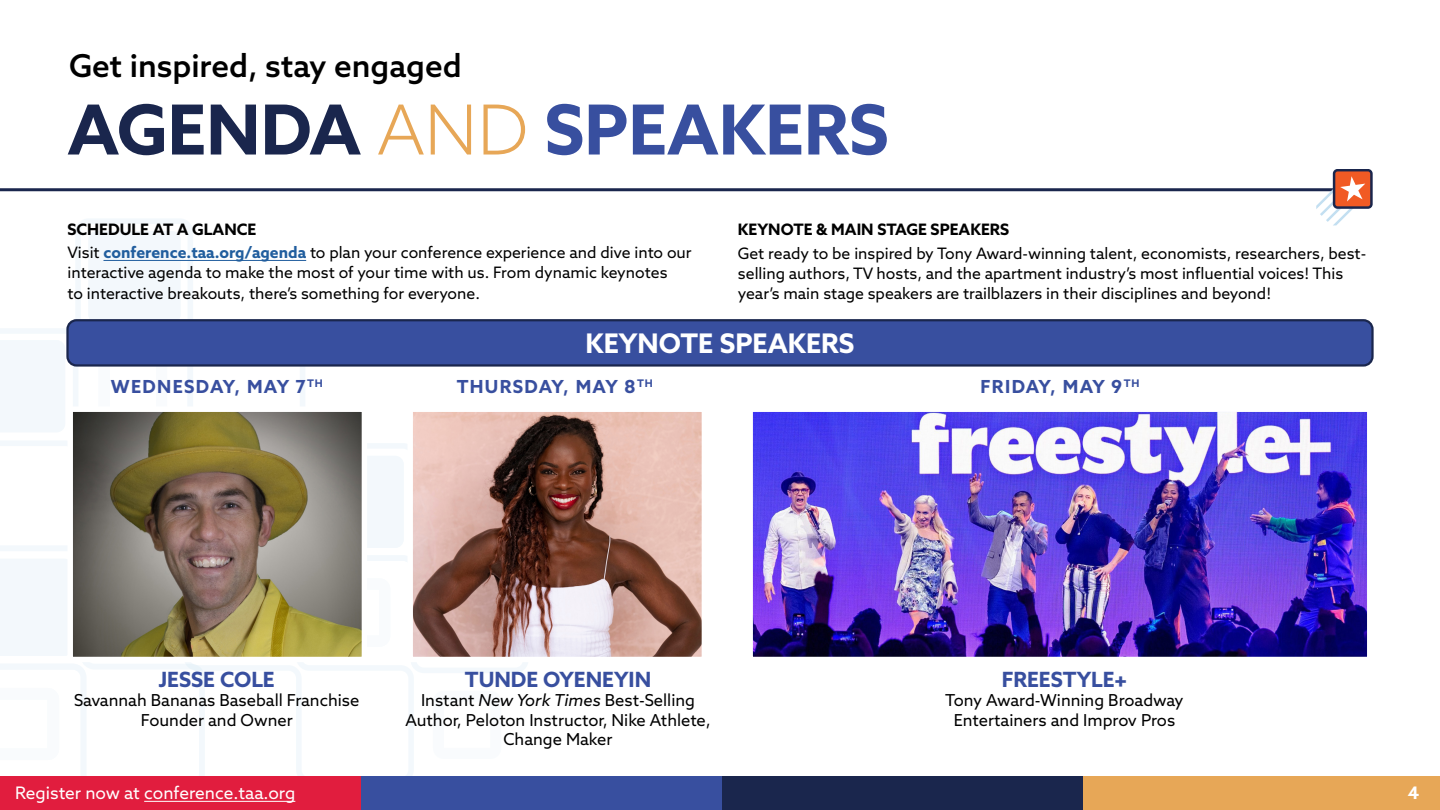
<style>
.page{position:relative;width:1440px;height:810px;background:#fff}
.page>*{position:absolute;margin:0;border:0;box-sizing:border-box;transform-origin:0 0}
.t1{font:700 69px "Azo Sans";color:#384f9f}
.t2{font:500 31.5px "Azo Sans";color:#000}
.t3{font:700 27px "Azo Sans";color:#fff}
.t4{font:700 21px "Azo Sans";color:#384f9f}
.t5{font:700 18px "Azo Sans";letter-spacing:.075em;color:#384f9f}
.t6{font:17.25px "Azo Sans";color:#fff}
.t7{font:700 17.25px "Azo Sans";color:#fff}
.t8{font:16.5px/19.5px "Azo Sans";color:#000;text-align:center}
.t9{font:15.75px/20.2px "Azo Sans";color:#000}
.t10{font:700 15.75px "Azo Sans";color:#000}
.s1{color:#1a264d}
.s2{font-weight:300;color:#e7a757}
.s3{font-weight:700}
.s4{font-weight:700;color:#215e9e}
.s5{font-style:italic}
</style>
<div class="page">
<svg style="left:76px;top:219px;width:229px;height:187px"></svg>
<svg style="left:0;top:329px;width:191px;height:447px"></svg>
<svg style="left:367px;top:443px;width:161px;height:230px;fill:#f3f8fc"></svg>
<svg style="left:184px;top:553px;width:230px;height:223px"></svg>
<div style="left:0;top:776px;width:361px;height:34px;background:#e11d3e"></div>
<div style="left:361px;top:776px;width:361px;height:34px;background:#384f9f"></div>
<div style="left:722px;top:776px;width:361px;height:34px;background:#1a264d"></div>
<div style="left:1083px;top:776px;width:357px;height:34px;background:#e7a757"></div>
<hr style="left:144px;top:801px;width:151px;height:1px;background:#fff">
<hr style="left:103px;top:260px;width:203px;height:1px;background:#215e9e">
<img style="left:74px;top:412px;width:287px;height:244px">
<div style="left:68px;top:406px;width:299px;height:256px;border:5px solid #fff"></div>
<img style="left:413px;top:412px;width:288px;height:244px">
<img style="left:753px;top:412px;width:613px;height:244px">
<div style="left:747px;top:406px;width:625px;height:256px;border:5px solid #fff"></div>
<div style="left:68px;top:320px;width:1304px;height:45px;background:#384f9f;border-radius:9px"></div>
<div style="left:66px;top:319px;width:1308px;height:48px;border:2px solid #1a264d;border-radius:9px"></div>
<hr style="left:0;top:188px;width:1348px;height:3px;background:#1a264d">
<svg style="left:1316px;top:169px;width:57px;height:56px"></svg>
<h2 class="t2" style="left:69px;top:46px;width:394px">Get inspired, stay engaged</h2>
<h1 class="t1" style="left:68px;top:85px;width:823px"><span class="s1">AGENDA</span> <span class="s2">AND</span> SPEAKERS</h1>
<p class="t9" style="left:68px;top:217px;width:626px;line-height:23.2px"><span class="s3">SCHEDULE AT A GLANCE<br></span>Visit <span class="s4">conference.taa.org/agenda</span> to plan your conference experience and dive into our</p>
<p class="t9" style="left:68px;top:262px;width:602px">interactive agenda to make the most of your time with us. From dynamic keynotes to interactive breakouts, there’s something for everyone.</p>
<p class="t10" style="left:738px;top:219px;width:273px">KEYNOTE &amp; MAIN STAGE SPEAKERS</p>
<p class="t9" style="left:738px;top:243px;width:630px">Get ready to be inspired by Tony Award-winning talent, economists, researchers, best&shy;selling authors, TV hosts, and the apartment industry’s most influential voices! This year’s main stage speakers are trailblazers in their disciplines and beyond!</p>
<h3 class="t3" style="left:586px;top:326px;width:270px">KEYNOTE SPEAKERS</h3>
<p class="t5" style="left:111px;top:375px;width:214px">WEDNESDAY, MAY 7<sup>TH</sup></p>
<p class="t5" style="left:457px;top:375px;width:198px">THURSDAY, MAY 8<sup>TH</sup></p>
<p class="t5" style="left:981px;top:375px;width:160px">FRIDAY, MAY 9<sup>TH</sup></p>
<h3 class="t4" style="left:159px;top:666px;width:117px">JESSE COLE</h3>
<p class="t8" style="left:74px;top:691px;width:287px">Savannah Bananas Baseball Franchise<br>Founder and Owner</p>
<h3 class="t4" style="left:465px;top:666px;width:188px">TUNDE OYENEYIN</h3>
<p class="t8" style="left:405px;top:691px;width:307px">Instant <span class="s5">New York Times</span> Best-Selling<br>Author, Peloton Instructor, Nike Athlete,<br>Change Maker</p>
<h3 class="t4" style="left:1002px;top:666px;width:127px">FREESTYLE+</h3>
<p class="t8" style="left:945px;top:691px;width:240px">Tony Award-Winning Broadway<br>Entertainers and Improv Pros</p>
<p class="t6" style="left:15px;top:782px;width:282px">Register now at conference.taa.org</p>
<p class="t7" style="left:1408px;top:781px;width:13px">4</p>
</div>
